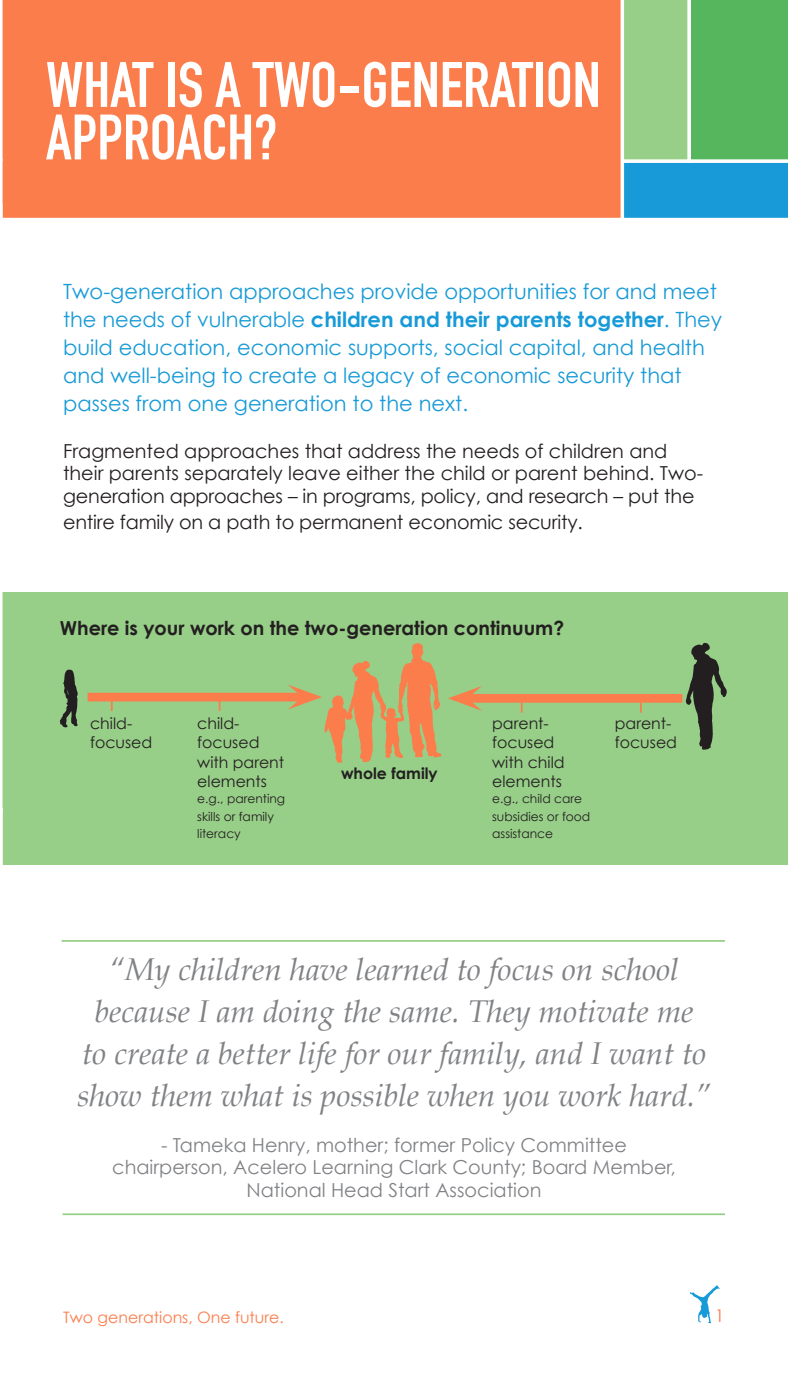
<style>
.page{position:relative;width:788px;height:1386px;background:#fff}
.page>*{position:absolute;margin:0;border:0;box-sizing:border-box;transform-origin:0 0}
.t1{font:63px/52.5px "DIN Engschrift Std";color:#fff}
.quote_style{font:italic 31.5px/42px "Book Antiqua";color:#808285;text-align:center}
.intro_copy_-_12_16_b{font:21px/28px "Century Gothic";color:#179ad7}
.body_copy_-_11_13_bl{font:19.25px/22.8px "Century Gothic";color:#231f20}
.body_copy_-_11_13_bl-2{font:19.25px/22.8px "Century Gothic";color:#808285;text-align:center}
.body_copy_-_11_13_bl-3{font:700 19.25px "Century Gothic";color:#231f20}
.intro_copy_-_10_15_b{font:17.5px "Century Gothic";color:#fb7d4c}
.chart_text{font:15.75px/19.2px "Century Gothic";color:#231f20}
.t2{font:15.75px "Century Gothic";color:#fb7d4c}
.chart_text-2{font:700 15.75px "Century Gothic";color:#231f20}
.chart_text-3{font:12.25px/17.5px "Century Gothic";color:#231f20}
.s1{font-weight:700}
</style>
<div class="page">
<div style="left:1px;top:592px;width:787px;height:273px;background:#97ce88"></div>
<svg style="left:624px;top:0;width:164px;height:218px;background:#5eb88e"></svg>
<div style="left:3px;top:0;width:618px;height:218px;background:#fb7d4c"></div>
<svg style="left:1px;top:0;width:2px;height:865px"></svg>
<svg style="left:60px;top:670px;width:18px;height:57px"></svg>
<div style="left:88px;top:693px;width:214px;height:8px;background:#fb7d4c"></div>
<div style="left:467px;top:694px;width:215px;height:9px;background:#fb7d4c"></div>
<svg style="left:448px;top:686px;width:34px;height:25px"></svg>
<svg style="left:111px;top:701px;width:2px;height:10px"></svg>
<svg style="left:520px;top:703px;width:2px;height:10px"></svg>
<svg style="left:288px;top:643px;width:153px;height:120px"></svg>
<svg style="left:685px;top:643px;width:41px;height:107px"></svg>
<svg style="left:690px;top:1285px;width:29px;height:38px"></svg>
<hr style="left:62px;top:940px;width:662px;height:2px;background:#97ce88">
<hr style="left:63px;top:1213px;width:661px;height:2px;background:#97ce88">
<p class="t1" style="left:46px;top:59px;width:556px">WHAT IS A TWO-GENERATION<br>APPROACH?</p>
<p class="intro_copy_-_12_16_b" style="left:63px;top:277px;width:660px">Two-generation approaches provide opportunities for and meet the needs of vulnerable <span class="s1">children and their parents together</span>. They build education, economic supports, social capital, and health and well-being to create a legacy of economic security that passes from one generation to the next.</p>
<p class="body_copy_-_11_13_bl" style="left:63px;top:439px;width:641px">Fragmented approaches that address the needs of children and their parents separately leave either the child or parent behind. Two&shy;generation approaches – in programs, policy, and research – put the</p>
<p class="body_copy_-_11_13_bl" style="left:63px;top:511px;width:521px">entire family on a path to permanent economic security.</p>
<p class="body_copy_-_11_13_bl-3" style="left:60px;top:616px;width:505px">Where is your work on the two-generation continuum?</p>
<p class="chart_text" style="left:90px;top:714px;width:64px">child&shy;focused</p>
<p class="chart_text" style="left:197px;top:714px;width:88px">child&shy;focused with parent elements</p>
<p class="chart_text" style="left:614px;top:714px;width:64px">parent&shy;focused</p>
<p class="chart_text" style="left:492px;top:714px;width:74px">parent&shy;focused with child elements</p>
<p class="chart_text-2" style="left:341px;top:763px;width:98px">whole family</p>
<p class="chart_text-3" style="left:197px;top:790px;width:89px">e.g., parenting skills or family literacy</p>
<p class="chart_text-3" style="left:492px;top:790px;width:100px">e.g., child care subsidies or food assistance</p>
<p class="quote_style" style="left:77px;top:949px;width:635px">“My children have learned to focus on school because I am doing the same. They motivate me<br>to create a better life for our family, and I want to show them what is possible when you work hard.”</p>
<p class="body_copy_-_11_13_bl-2" style="left:112px;top:1133px;width:565px">- Tameka Henry, mother; former Policy Committee chairperson, Acelero Learning Clark County; Board Member,<br>National Head Start Association</p>
<p class="t2" style="left:63px;top:1308px;width:222px">Two generations, One future.</p>
<p class="intro_copy_-_10_15_b" style="left:714px;top:1305px;width:11px">1</p>
</div>
